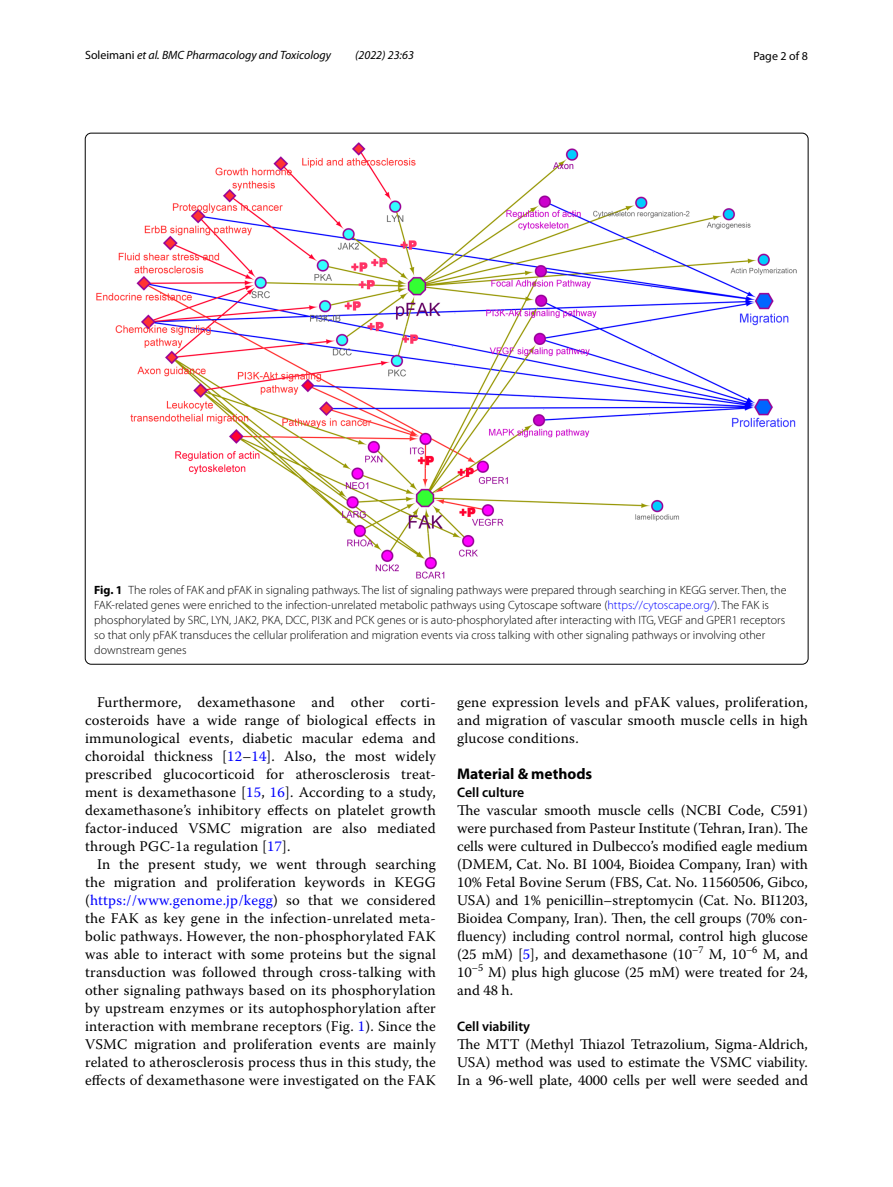
<style>
.page{position:relative;width:893px;height:1187px;background:#fff}
.page>*{position:absolute;margin:0;border:0;box-sizing:border-box;transform-origin:0 0}
.t1{font:700 15.45px "Myriad Pro";color:#000}
.t2{font:14.7px/18px "Warnock Pro";letter-spacing:.015em;color:#000;text-align:justify}
.t3{font:600 13.8px "Myriad Pro";color:#000}
.t4{font:300 12px/15px "Myriad Pro";color:#000}
.t5{font:italic 12px "Myriad Pro";color:#000}
.t6{font:12px "Myriad Pro";color:#000}
.s1{font-style:normal}
.s2{font-weight:700}
.s3{color:#00f}
</style>
<div class="page">
<img style="left:96px;top:142px;width:701px;height:436px">
<p class="t5" style="left:85px;top:48px;width:248px"><span class="s1">Soleimani</span> et al. BMC Pharmacology and Toxicology</p>
<p class="t5" style="left:355px;top:48px;width:60px">(2022) 23:63</p>
<p class="t6" style="left:753px;top:48px;width:56px">Page 2 of 8</p>
<p class="t4" style="left:94px;top:582px;width:694px"><span class="s2">Fig. 1</span> The roles of FAK and pFAK in signaling pathways. The list of signaling pathways were prepared through searching in KEGG server. Then, the FAK-related genes were enriched to the infection-unrelated metabolic pathways using Cytoscape software (<span class="s3">https://cytoscape.org/</span>). The FAK is phosphorylated by SRC, LYN, JAK2, PKA, DCC, PI3K and PCK genes or is auto-phosphorylated after interacting with ITG, VEGF and GPER1 receptors so that only pFAK transduces the cellular proliferation and migration events via cross talking with other signaling pathways or involving other downstream genes</p>
<p class="t2" style="left:85px;top:692px;width:352px;text-indent:12px">Furthermore, dexamethasone and other corti&shy;costeroids have a wide range of biological effects in immunological events, diabetic macular edema and choroidal thickness [<span class="s3">12</span>–<span class="s3">14</span>]. Also, the most widely prescribed glucocorticoid for atherosclerosis treat&shy;ment is dexamethasone [<span class="s3">15</span>, <span class="s3">16</span>]. According to a study, dexamethasone’s inhibitory effects on platelet growth factor-induced VSMC migration are also mediated through PGC-1a regulation [<span class="s3">17</span>].</p>
<p class="t2" style="left:85px;top:854px;width:352px;text-indent:12px">In the present study, we went through searching the migration and proliferation keywords in KEGG (<span class="s3">https://www.genome.jp/kegg</span>) so that we considered the FAK as key gene in the infection-unrelated meta&shy;bolic pathways. However, the non-phosphorylated FAK was able to interact with some proteins but the signal transduction was followed through cross-talking with other signaling pathways based on its phosphorylation by upstream enzymes or its autophosphorylation after interaction with membrane receptors (Fig. <span class="s3">1</span>). Since the VSMC migration and proliferation events are mainly related to atherosclerosis process thus in this study, the effects of dexamethasone were investigated on the FAK</p>
<p class="t2" style="left:457px;top:692px;width:352px">gene expression levels and pFAK values, proliferation, and migration of vascular smooth muscle cells in high glucose conditions.</p>
<p class="t1" style="left:457px;top:763px;width:137px">Material &amp; methods</p>
<p class="t3" style="left:457px;top:783px;width:69px">Cell culture</p>
<p class="t2" style="left:457px;top:800px;width:352px">The vascular smooth muscle cells (NCBI Code, C591) were purchased from Pasteur Institute (Tehran, Iran). The cells were cultured in Dulbecco’s modified eagle medium (DMEM, Cat. No. BI 1004, Bioidea Company, Iran) with 10% Fetal Bovine Serum (FBS, Cat. No. 11560506, Gibco, USA) and 1% penicillin–streptomycin (Cat. No. BI1203, Bioidea Company, Iran). Then, the cell groups (70% con&shy;fluency) including control normal, control high glucose (25 mM) [<span class="s3">5</span>], and dexamethasone (10<sup>–7</sup> M, 10<sup>–6</sup> M, and 10<sup>–5</sup> M) plus high glucose (25 mM) were treated for 24, and 48 h.</p>
<p class="t3" style="left:457px;top:1017px;width:75px">Cell viability</p>
<p class="t2" style="left:457px;top:1034px;width:352px">The MTT (Methyl Thiazol Tetrazolium, Sigma-Aldrich, USA) method was used to estimate the VSMC viability.<br>In a 96-well plate, 4000 cells per well were seeded and</p>
</div>
